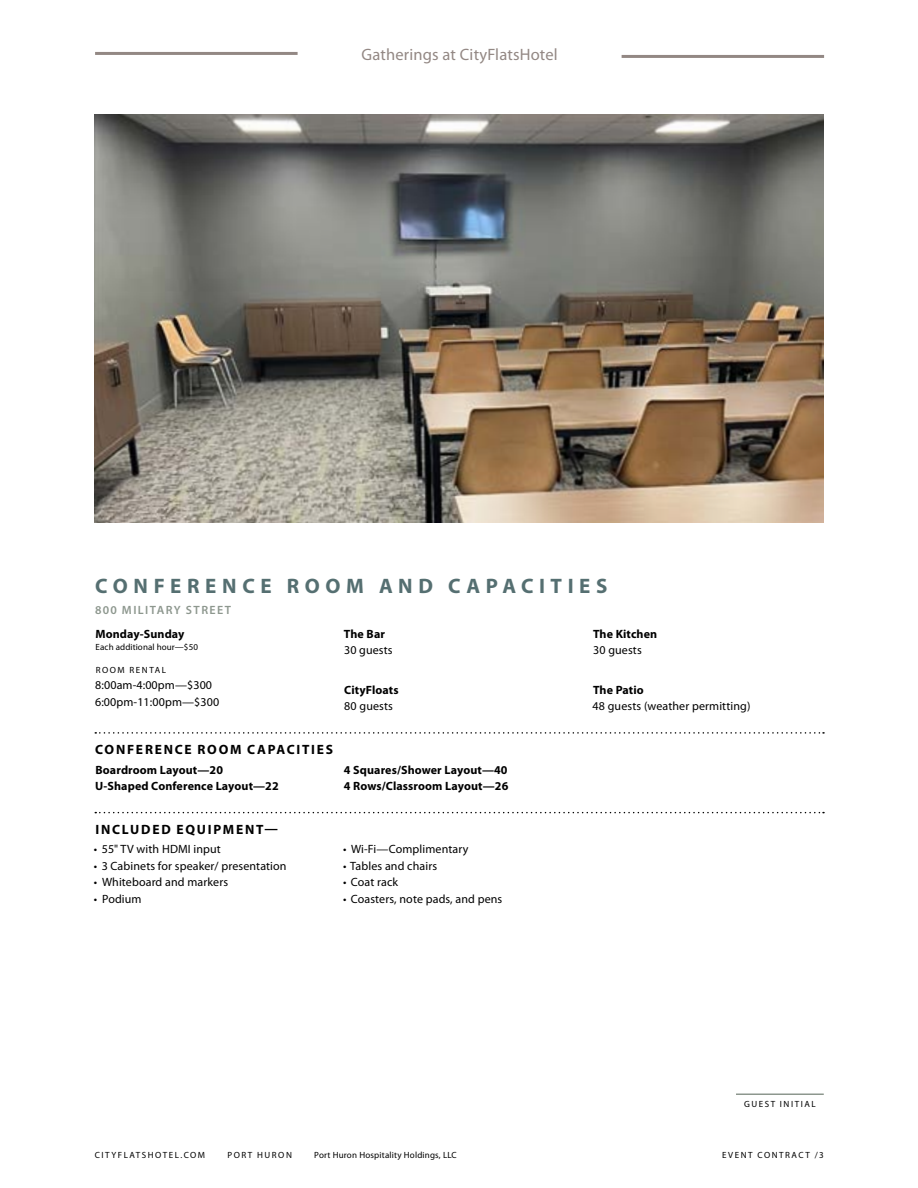
<style>
.page{position:relative;width:918px;height:1188px;background:#fff}
.page>*{position:absolute;margin:0;border:0;box-sizing:border-box;transform-origin:0 0}
.t1{font:700 21px "Myriad Pro";letter-spacing:.265em;color:#556f71}
.t2{font:16.5px "Myriad Pro";letter-spacing:.01em;color:#938884}
.t3{font:700 13.5px "Myriad Pro";letter-spacing:.13em;color:#000}
.t4{font:12px/16.5px "Myriad Pro";letter-spacing:.01em;color:#000}
.t5{font:700 12px/16.5px "Myriad Pro";letter-spacing:.01em;color:#000}
.t6{font:600 12px "Myriad Pro";letter-spacing:.12em;color:#8d978e}
.t7{font:9px "Myriad Pro";letter-spacing:.17em;color:#000}
.t8{font:9px "Myriad Pro";letter-spacing:.02em;color:#000}
.t9{font:9px "Myriad Pro";letter-spacing:.01em;color:#000}
</style>
<div class="page">
<hr style="left:736px;top:1094px;width:88px;height:1px;background:#8d978e">
<hr style="left:95px;top:52px;width:203px;height:3px;background:#938884">
<hr style="left:622px;top:55px;width:202px;height:3px;background:#938884">
<svg style="left:95px;top:732px;width:729px;height:2px"></svg>
<svg style="left:95px;top:812px;width:729px;height:1px"></svg>
<img style="left:94px;top:115px;width:730px;height:408px">
<h2 class="t2" style="left:361px;top:45px;width:198px">Gatherings at CityFlatsHotel</h2>
<h1 class="t1" style="left:95px;top:574px;width:514px">CONFERENCE ROOM AND CAPACITIES</h1>
<p class="t6" style="left:95px;top:603px;width:138px">800 MILITARY STREET</p>
<p class="t5" style="left:95px;top:625px;width:91px">Monday-Sunday</p>
<p class="t9" style="left:96px;top:642px;width:104px">Each additional hour—$50</p>
<p class="t7" style="left:96px;top:665px;width:72px">ROOM RENTAL</p>
<p class="t4" style="left:95px;top:677px;width:126px">8:00am-4:00pm—$300<br>6:00pm-11:00pm—$300</p>
<p class="t5" style="left:344px;top:626px;width:43px">The Bar</p>
<p class="t4" style="left:344px;top:642px;width:50px">30 guests</p>
<p class="t5" style="left:344px;top:682px;width:56px">CityFloats</p>
<p class="t4" style="left:344px;top:698px;width:50px">80 guests</p>
<p class="t5" style="left:593px;top:626px;width:66px">The Kitchen</p>
<p class="t4" style="left:593px;top:642px;width:50px">30 guests</p>
<p class="t5" style="left:593px;top:682px;width:52px">The Patio</p>
<p class="t4" style="left:593px;top:698px;width:159px">48 guests (weather permitting)</p>
<p class="t3" style="left:95px;top:742px;width:239px">CONFERENCE ROOM CAPACITIES</p>
<p class="t5" style="left:95px;top:761px;width:185px">Boardroom Layout—20<br>U-Shaped Conference Layout—22</p>
<p class="t5" style="left:344px;top:761px;width:166px">4 Squares/Shower Layout—40<br>4 Rows/Classroom Layout—26</p>
<p class="t3" style="left:96px;top:822px;width:184px">INCLUDED EQUIPMENT—</p>
<p class="t4" style="left:94px;top:841px;width:128px">• 55" TV with HDMI input</p>
<p class="t4" style="left:94px;top:858px;width:194px">• 3 Cabinets for speaker/ presentation</p>
<p class="t4" style="left:94px;top:874px;width:136px">• Whiteboard and markers</p>
<p class="t4" style="left:94px;top:891px;width:49px">• Podium</p>
<p class="t4" style="left:343px;top:841px;width:127px">• Wi-Fi—Complimentary</p>
<p class="t4" style="left:343px;top:858px;width:96px">• Tables and chairs</p>
<p class="t4" style="left:343px;top:874px;width:57px">• Coat rack</p>
<p class="t4" style="left:343px;top:891px;width:161px">• Coasters, note pads, and pens</p>
<p class="t7" style="left:744px;top:1099px;width:73px">GUEST INITIAL</p>
<p class="t7" style="left:95px;top:1150px;width:112px">CITYFLATSHOTEL.COM</p>
<p class="t7" style="left:227px;top:1150px;width:66px">PORT HURON</p>
<p class="t8" style="left:314px;top:1150px;width:144px">Port Huron Hospitality Holdings, LLC</p>
<p class="t7" style="left:722px;top:1150px;width:103px">EVENT CONTRACT /3</p>
</div>
